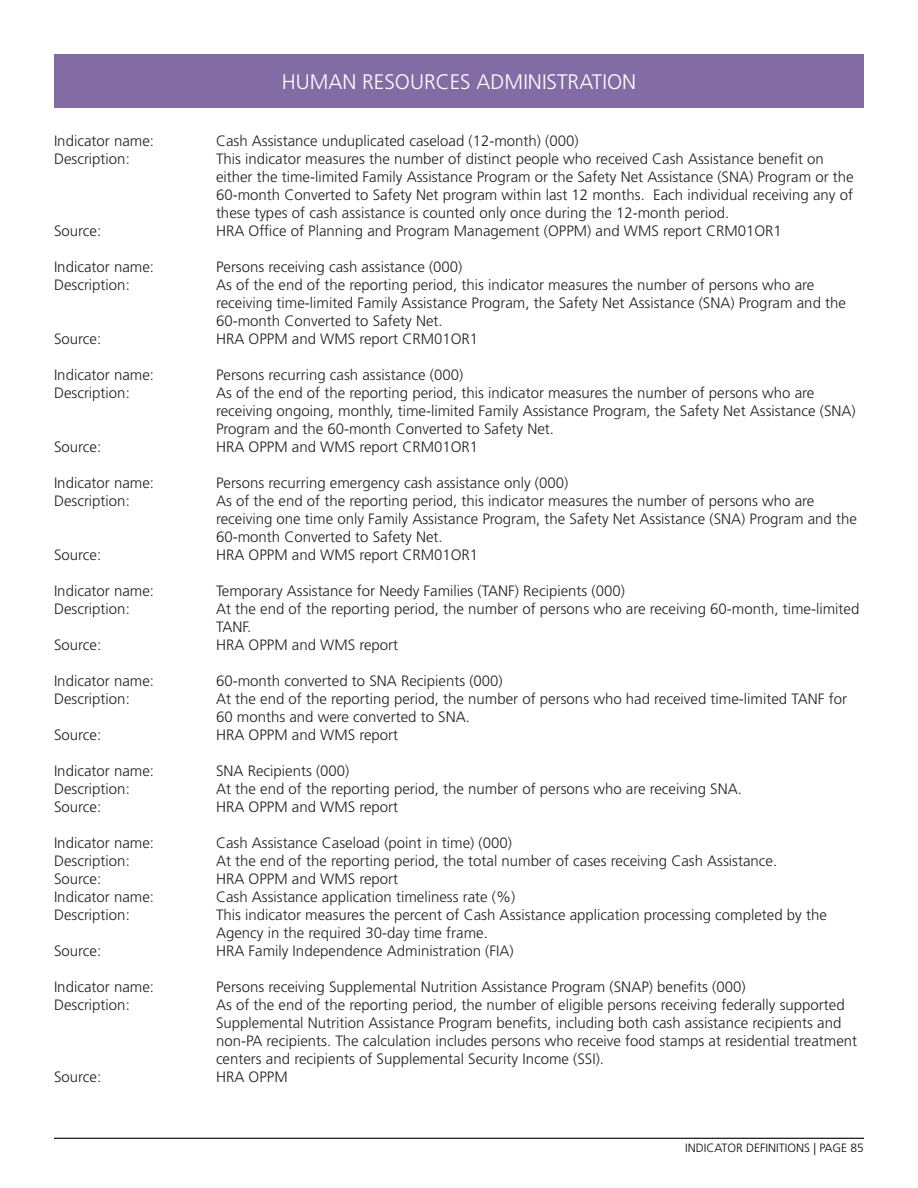
<style>
.page{position:relative;width:918px;height:1188px;background:#fff}
.page>*{position:absolute;margin:0;border:0;box-sizing:border-box;transform-origin:0 0}
.t1{font:300 21px "Frutiger LT Std";color:#fff}
.Indicator_Definition{font:300 15px/18px "Frutiger LT Std";color:#231f20}
.Right_page_footer{font:300 12px "Frutiger LT Std";color:#09090b}
</style>
<div class="page">
<div style="left:54px;top:54px;width:810px;height:54px;background:#836ca4"></div>
<hr style="left:54px;top:1138px;width:810px;height:1px;background:#231f20">
<h1 class="t1" style="left:282px;top:70px;width:356px">HUMAN RESOURCES ADMINISTRATION</h1>
<p class="Indicator_Definition" style="left:54px;top:132px;width:102px">Indicator name:</p>
<p class="Indicator_Definition" style="left:216px;top:132px;width:364px">Cash Assistance unduplicated caseload (12-month) (000)</p>
<p class="Indicator_Definition" style="left:54px;top:150px;width:77px">Description:</p>
<p class="Indicator_Definition" style="left:216px;top:150px;width:639px">This indicator measures the number of distinct people who received Cash Assistance benefit on either the time-limited Family Assistance Program or the Safety Net Assistance (SNA) Program or the 60-month Converted to Safety Net program within last 12 months. Each individual receiving any of these types of cash assistance is counted only once during the 12-month period.</p>
<p class="Indicator_Definition" style="left:54px;top:222px;width:49px">Source:</p>
<p class="Indicator_Definition" style="left:216px;top:222px;width:567px">HRA Office of Planning and Program Management (OPPM) and WMS report CRM01OR1</p>
<p class="Indicator_Definition" style="left:54px;top:258px;width:102px">Indicator name:</p>
<p class="Indicator_Definition" style="left:216px;top:258px;width:248px">Persons receiving cash assistance (000)</p>
<p class="Indicator_Definition" style="left:54px;top:276px;width:77px">Description:</p>
<p class="Indicator_Definition" style="left:216px;top:276px;width:632px">As of the end of the reporting period, this indicator measures the number of persons who are receiving time-limited Family Assistance Program, the Safety Net Assistance (SNA) Program and the<br>60-month Converted to Safety Net.</p>
<p class="Indicator_Definition" style="left:54px;top:330px;width:49px">Source:</p>
<p class="Indicator_Definition" style="left:216px;top:330px;width:264px">HRA OPPM and WMS report CRM01OR1</p>
<p class="Indicator_Definition" style="left:54px;top:366px;width:102px">Indicator name:</p>
<p class="Indicator_Definition" style="left:216px;top:366px;width:249px">Persons recurring cash assistance (000)</p>
<p class="Indicator_Definition" style="left:54px;top:384px;width:77px">Description:</p>
<p class="Indicator_Definition" style="left:216px;top:384px;width:641px">As of the end of the reporting period, this indicator measures the number of persons who are receiving ongoing, monthly, time-limited Family Assistance Program, the Safety Net Assistance (SNA)<br>Program and the 60-month Converted to Safety Net.</p>
<p class="Indicator_Definition" style="left:54px;top:438px;width:49px">Source:</p>
<p class="Indicator_Definition" style="left:216px;top:438px;width:264px">HRA OPPM and WMS report CRM01OR1</p>
<p class="Indicator_Definition" style="left:54px;top:474px;width:102px">Indicator name:</p>
<p class="Indicator_Definition" style="left:216px;top:474px;width:354px">Persons recurring emergency cash assistance only (000)</p>
<p class="Indicator_Definition" style="left:54px;top:492px;width:77px">Description:</p>
<p class="Indicator_Definition" style="left:216px;top:492px;width:642px">As of the end of the reporting period, this indicator measures the number of persons who are receiving one time only Family Assistance Program, the Safety Net Assistance (SNA) Program and the<br>60-month Converted to Safety Net.</p>
<p class="Indicator_Definition" style="left:54px;top:546px;width:49px">Source:</p>
<p class="Indicator_Definition" style="left:216px;top:546px;width:264px">HRA OPPM and WMS report CRM01OR1</p>
<p class="Indicator_Definition" style="left:54px;top:582px;width:102px">Indicator name:</p>
<p class="Indicator_Definition" style="left:216px;top:582px;width:411px">Temporary Assistance for Needy Families (TANF) Recipients (000)</p>
<p class="Indicator_Definition" style="left:54px;top:600px;width:77px">Description:</p>
<p class="Indicator_Definition" style="left:216px;top:600px;width:645px">At the end of the reporting period, the number of persons who are receiving 60-month, time-limited<br>TANF.</p>
<p class="Indicator_Definition" style="left:54px;top:636px;width:49px">Source:</p>
<p class="Indicator_Definition" style="left:216px;top:636px;width:184px">HRA OPPM and WMS report</p>
<p class="Indicator_Definition" style="left:54px;top:672px;width:102px">Indicator name:</p>
<p class="Indicator_Definition" style="left:216px;top:672px;width:288px">60-month converted to SNA Recipients (000)</p>
<p class="Indicator_Definition" style="left:54px;top:690px;width:77px">Description:</p>
<p class="Indicator_Definition" style="left:216px;top:690px;width:633px">At the end of the reporting period, the number of persons who had received time-limited TANF for<br>60 months and were converted to SNA.</p>
<p class="Indicator_Definition" style="left:54px;top:726px;width:49px">Source:</p>
<p class="Indicator_Definition" style="left:216px;top:726px;width:184px">HRA OPPM and WMS report</p>
<p class="Indicator_Definition" style="left:54px;top:762px;width:102px">Indicator name:</p>
<p class="Indicator_Definition" style="left:216px;top:762px;width:135px">SNA Recipients (000)</p>
<p class="Indicator_Definition" style="left:54px;top:780px;width:77px">Description:</p>
<p class="Indicator_Definition" style="left:216px;top:780px;width:527px">At the end of the reporting period, the number of persons who are receiving SNA.</p>
<p class="Indicator_Definition" style="left:54px;top:798px;width:49px">Source:</p>
<p class="Indicator_Definition" style="left:216px;top:798px;width:184px">HRA OPPM and WMS report</p>
<p class="Indicator_Definition" style="left:54px;top:834px;width:102px">Indicator name:</p>
<p class="Indicator_Definition" style="left:216px;top:834px;width:297px">Cash Assistance Caseload (point in time) (000)</p>
<p class="Indicator_Definition" style="left:54px;top:852px;width:77px">Description:</p>
<p class="Indicator_Definition" style="left:216px;top:852px;width:563px">At the end of the reporting period, the total number of cases receiving Cash Assistance.</p>
<p class="Indicator_Definition" style="left:54px;top:870px;width:49px">Source:</p>
<p class="Indicator_Definition" style="left:216px;top:870px;width:184px">HRA OPPM and WMS report</p>
<p class="Indicator_Definition" style="left:54px;top:888px;width:102px">Indicator name:</p>
<p class="Indicator_Definition" style="left:216px;top:888px;width:301px">Cash Assistance application timeliness rate (%)</p>
<p class="Indicator_Definition" style="left:54px;top:906px;width:77px">Description:</p>
<p class="Indicator_Definition" style="left:216px;top:906px;width:612px">This indicator measures the percent of Cash Assistance application processing completed by the<br>Agency in the required 30-day time frame.</p>
<p class="Indicator_Definition" style="left:54px;top:942px;width:49px">Source:</p>
<p class="Indicator_Definition" style="left:216px;top:942px;width:299px">HRA Family Independence Administration (FIA)</p>
<p class="Indicator_Definition" style="left:54px;top:978px;width:102px">Indicator name:</p>
<p class="Indicator_Definition" style="left:216px;top:978px;width:531px">Persons receiving Supplemental Nutrition Assistance Program (SNAP) benefits (000)</p>
<p class="Indicator_Definition" style="left:54px;top:996px;width:77px">Description:</p>
<p class="Indicator_Definition" style="left:216px;top:996px;width:643px">As of the end of the reporting period, the number of eligible persons receiving federally supported Supplemental Nutrition Assistance Program benefits, including both cash assistance recipients and non-PA recipients. The calculation includes persons who receive food stamps at residential treatment centers and recipients of Supplemental Security Income (SSI).</p>
<p class="Indicator_Definition" style="left:54px;top:1068px;width:49px">Source:</p>
<p class="Indicator_Definition" style="left:216px;top:1068px;width:73px">HRA OPPM</p>
<p class="Right_page_footer" style="left:685px;top:1141px;width:180px">INDICATOR DEFINITIONS | PAGE 85</p>
</div>
